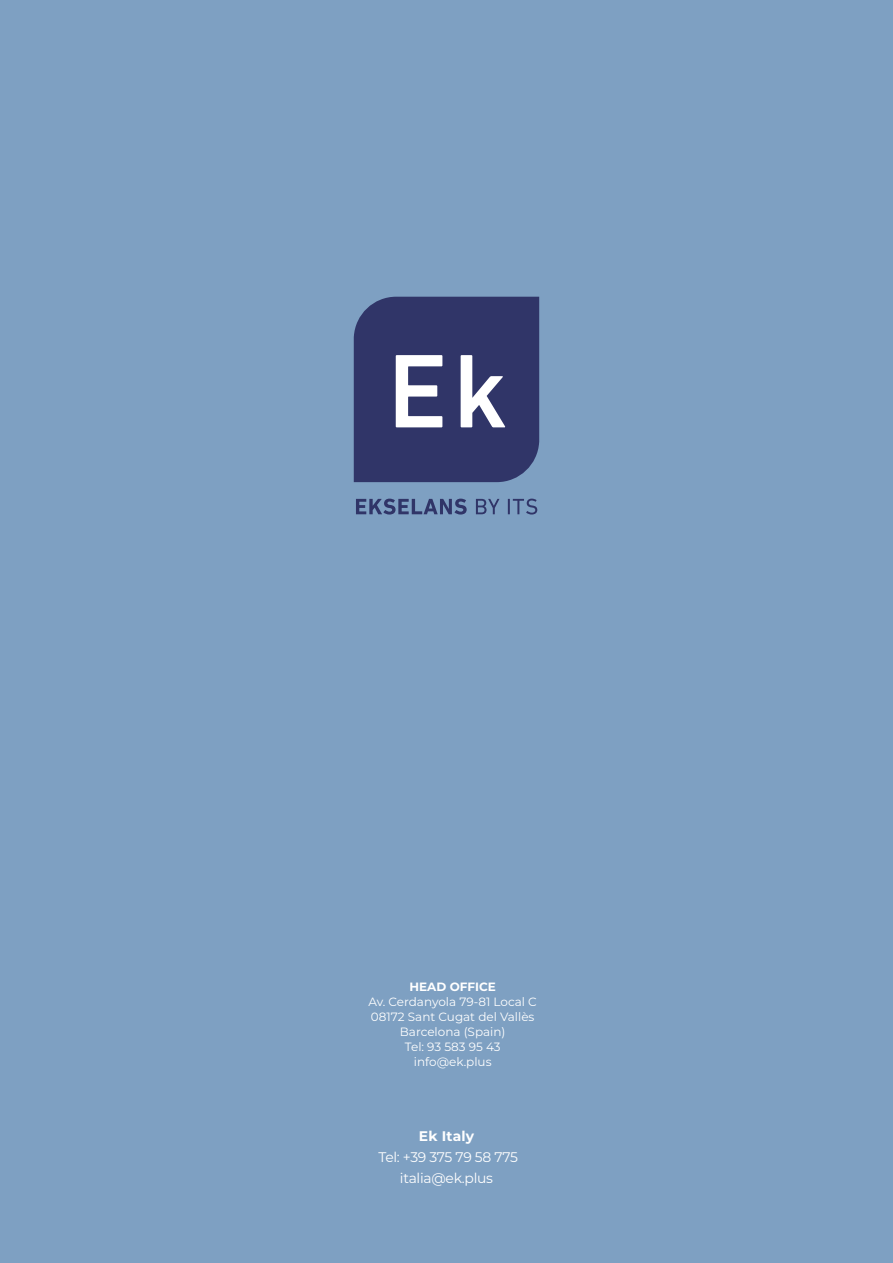
<style>
.page{position:relative;width:893px;height:1263px;background:#7ea0c2}
.page>*{position:absolute;margin:0;border:0;box-sizing:border-box;transform-origin:0 0}
.t1{font:13.95px/20.9px "Montserrat";letter-spacing:-.02em;color:#fff;text-align:center}
.t2{font:700 13.95px "Montserrat";letter-spacing:.01em;color:#fff}
.t3{font:12px/15px "Montserrat";color:#fff;text-align:center}
.t4{font:700 12px "Montserrat";color:#fff}
</style>
<div class="page">
<svg style="left:354px;top:297px;width:185px;height:185px;background:#474c79"></svg>
<svg style="left:356px;top:499px;width:111px;height:15px"></svg>
<svg style="left:476px;top:499px;width:23px;height:15px"></svg>
<svg style="left:508px;top:499px;width:29px;height:15px"></svg>
<p class="t4" style="left:409px;top:978px;width:88px">HEAD OFFICE</p>
<p class="t3" style="left:368px;top:994px;width:170px">Av. Cerdanyola 79-81 Local C<br>08172 Sant Cugat del Vallès<br>Barcelona (Spain)<br>Tel: 93 583 95 43 info@ek.plus</p>
<p class="t2" style="left:419px;top:1126px;width:57px">Ek Italy</p>
<p class="t1" style="left:378px;top:1146px;width:141px">Tel: +39 375 79 58 775 italia@ek.plus</p>
</div>
